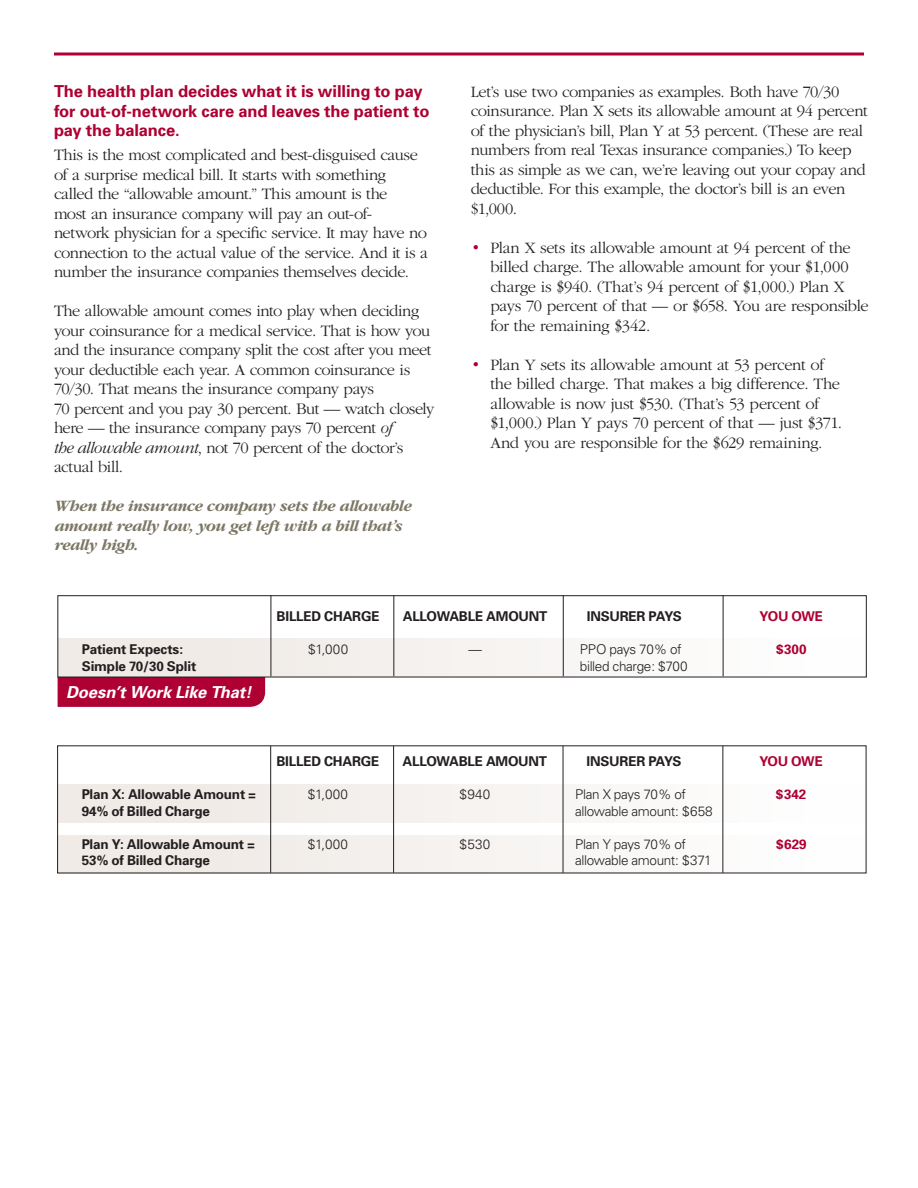
<style>
.page{position:relative;width:918px;height:1188px;background:#fff}
.page>*{position:absolute;margin:0;border:0;box-sizing:border-box;transform-origin:0 0}
.t1{font:300 16.5px/19.5px "Garamond";letter-spacing:-.03em;color:#231f20}
.tabs{font:300 16.5px/19.5px "ITC Garamond Std";letter-spacing:-.02em;color:#231f20}
.t2{font:700 16.5px/19.5px "Univers";letter-spacing:-.005em;color:#ae0032}
.t3{font:italic 700 16.5px/19.5px "Garamond";letter-spacing:-.025em;color:#7c7765}
.t4{font:italic 700 16.5px "Univers";letter-spacing:-.01em;color:#fff}
.sub{font:700 13.5px "Univers";letter-spacing:-.015em;color:#231f20}
.sub-2{font:300 13.5px "Univers";letter-spacing:-.025em;color:#231f20}
.sub-3{font:700 13.5px "Univers";letter-spacing:-.015em;color:#ae0032}
.s1{font-style:italic}
.s2{color:#ae0032}
</style>
<div class="page">
<svg style="left:58px;top:677px;width:207px;height:30px;background:#ac0333"></svg>
<svg style="left:54px;top:52px;width:810px;height:4px;background:#c23f65"></svg>
<div style="left:58px;top:638px;width:808px;height:39px;background:linear-gradient(to right,#ede7e2,#fefefe)"></div>
<hr style="left:271px;top:595px;width:1px;height:81px;background:#231f20">
<hr style="left:393px;top:595px;width:1px;height:81px;background:#231f20">
<hr style="left:563px;top:595px;width:1px;height:81px;background:#231f20">
<hr style="left:723px;top:595px;width:1px;height:81px;background:#231f20">
<div style="left:57px;top:595px;width:810px;height:82px;border:1px solid #231f20"></div>
<div style="left:58px;top:784px;width:808px;height:38px;background:linear-gradient(to right,#ede8e3,#fefefe)"></div>
<div style="left:58px;top:835px;width:808px;height:38px;background:linear-gradient(to right,#ede8e3,#fefefe)"></div>
<hr style="left:270px;top:746px;width:1px;height:127px;background:#231f20">
<hr style="left:393px;top:746px;width:1px;height:127px;background:#231f20">
<hr style="left:563px;top:746px;width:1px;height:127px;background:#231f20">
<hr style="left:722px;top:746px;width:1px;height:127px;background:#231f20">
<p class="t2" style="left:54px;top:82px;width:377px">The health plan decides what it is willing to pay for out-of-network care and leaves the patient to pay the balance.</p>
<p class="t1" style="left:54px;top:145px;width:375px">This is the most complicated and best-disguised cause of a surprise medical bill. It starts with something called the “allowable amount.” This amount is the<br>most an insurance company will pay an out-of&shy;network physician for a specific service. It may have no connection to the actual value of the service. And it is a number the insurance companies themselves decide.</p>
<p class="t1" style="left:54px;top:301px;width:382px">The allowable amount comes into play when deciding your coinsurance for a medical service. That is how you and the insurance company split the cost after you meet your deductible each year. A common coinsurance is 70/30. That means the insurance company pays<br>70 percent and you pay 30 percent. But — watch closely here — the insurance company pays 70 percent <span class="s1">of<br>the allowable amount</span>, not 70 percent of the doctor’s actual bill.</p>
<p class="t3" style="left:54px;top:496px;width:359px">When the insurance company sets the allowable amount really low, you get left with a bill that’s really high.</p>
<p class="t1" style="left:471px;top:82px;width:398px">Let’s use two companies as examples. Both have 70/30 coinsurance. Plan X sets its allowable amount at 94 percent of the physician’s bill, Plan Y at 53 percent. (These are real numbers from real Texas insurance companies.) To keep this as simple as we can, we’re leaving out your copay and deductible. For this example, the doctor’s bill is an even $1,000.</p>
<p class="tabs" style="left:490px;top:238px;width:380px;text-indent:-20px"><span class="s2">•</span> Plan X sets its allowable amount at 94 percent of the billed charge. The allowable amount for your $1,000 charge is $940. (That’s 94 percent of $1,000.) Plan X pays 70 percent of that — or $658. You are responsible for the remaining $342.</p>
<p class="tabs" style="left:490px;top:355px;width:353px;text-indent:-20px"><span class="s2">•</span> Plan Y sets its allowable amount at 53 percent of the billed charge. That makes a big difference. The allowable is now just $530. (That’s 53 percent of $1,000.) Plan Y pays 70 percent of that — just $371.<br>And you are responsible for the $629 remaining.</p>
<p class="sub" style="left:277px;top:608px;width:104px">BILLED CHARGE</p>
<p class="sub" style="left:403px;top:608px;width:146px">ALLOWABLE AMOUNT</p>
<p class="sub" style="left:587px;top:608px;width:96px">INSURER PAYS</p>
<p class="sub-3" style="left:760px;top:608px;width:65px">YOU OWE</p>
<p class="sub" style="left:82px;top:641px;width:103px">Patient Expects:</p>
<p class="sub-2" style="left:308px;top:641px;width:42px">$1,000</p>
<p class="sub-2" style="left:468px;top:641px;width:15px">—</p>
<p class="sub-2" style="left:580px;top:641px;width:103px">PPO pays 70% of</p>
<p class="sub-3" style="left:776px;top:641px;width:32px">$300</p>
<p class="sub" style="left:82px;top:658px;width:116px">Simple 70/30 Split</p>
<p class="sub-2" style="left:580px;top:658px;width:109px">billed charge: $700</p>
<p class="t4" style="left:66px;top:682px;width:187px">Doesn’t Work Like That!</p>
<p class="sub" style="left:276px;top:754px;width:104px">BILLED CHARGE</p>
<p class="sub" style="left:403px;top:754px;width:146px">ALLOWABLE AMOUNT</p>
<p class="sub" style="left:587px;top:754px;width:96px">INSURER PAYS</p>
<p class="sub-3" style="left:759px;top:754px;width:65px">YOU OWE</p>
<p class="sub" style="left:82px;top:787px;width:176px">Plan X: Allowable Amount =</p>
<p class="sub-2" style="left:308px;top:787px;width:42px">$1,000</p>
<p class="sub-2" style="left:459px;top:787px;width:32px">$940</p>
<p class="sub-2" style="left:575px;top:787px;width:112px">Plan X pays 70% of</p>
<p class="sub-3" style="left:776px;top:787px;width:32px">$342</p>
<p class="sub" style="left:82px;top:803px;width:130px">94% of Billed Charge</p>
<p class="sub-2" style="left:575px;top:803px;width:139px">allowable amount: $658</p>
<p class="sub" style="left:82px;top:836px;width:175px">Plan Y: Allowable Amount =</p>
<p class="sub-2" style="left:308px;top:836px;width:42px">$1,000</p>
<p class="sub-2" style="left:459px;top:836px;width:32px">$530</p>
<p class="sub-2" style="left:575px;top:836px;width:112px">Plan Y pays 70% of</p>
<p class="sub-3" style="left:776px;top:836px;width:32px">$629</p>
<p class="sub" style="left:82px;top:853px;width:130px">53% of Billed Charge</p>
<p class="sub-2" style="left:575px;top:853px;width:138px">allowable amount: $371</p>
</div>
